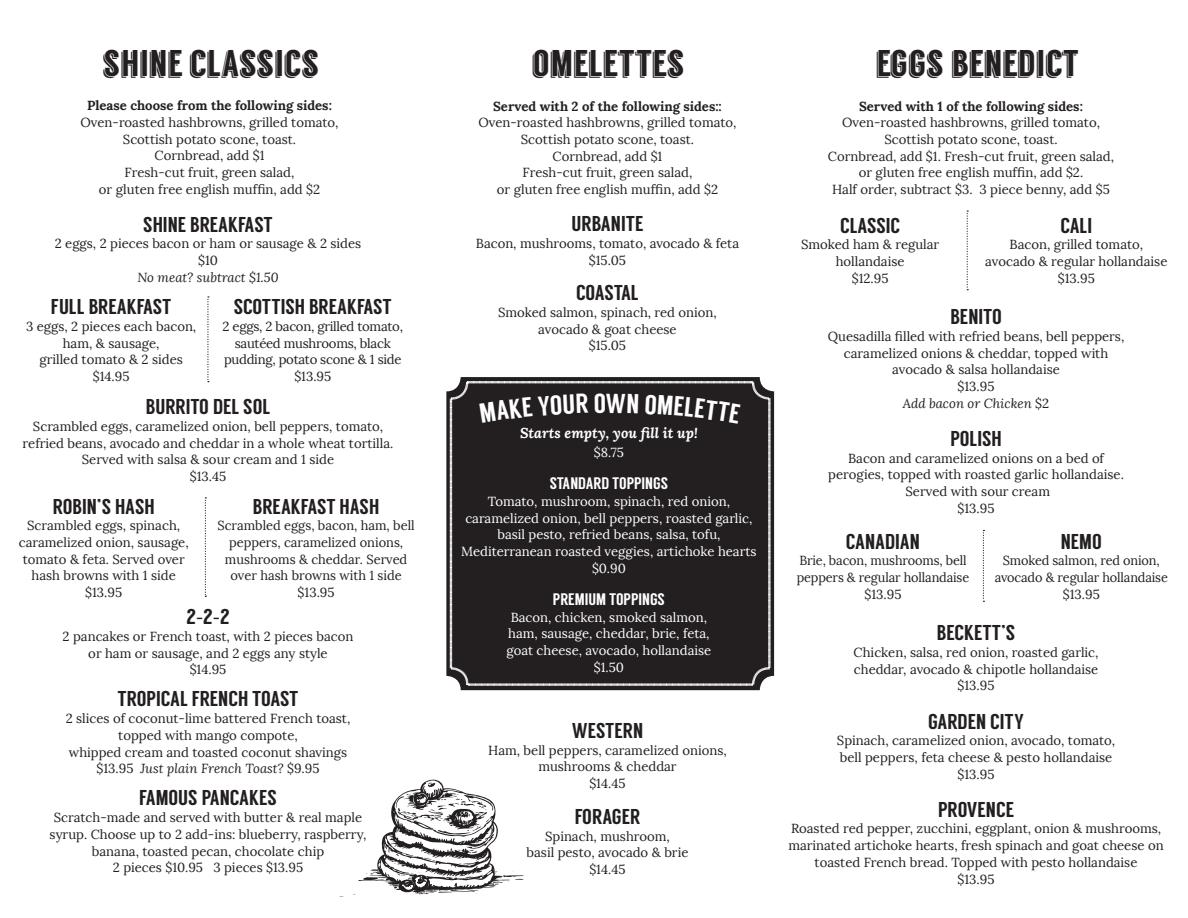
<style>
.page{position:relative;width:1188px;height:918px;background:#fff}
.page>*{position:absolute;margin:0;border:0;box-sizing:border-box;transform-origin:0 0}
.t1{font:37.2px "Langdon";color:#231f20}
.t2{font:21.45px "Langdon";color:#231f20}
.t3{font:16.65px "Langdon";color:#fff}
.t4{font:italic 700 14.25px "Lora";color:#fff}
.t5{font:13.05px/16.6px "Lora";color:#231f20;text-align:center}
.t6{font:13.05px/16.6px "Lora";color:#fff;text-align:center}
.t7{font:13.05px/16.6px "Lora";letter-spacing:-.02em;color:#231f20;text-align:center}
.t8{font:italic 13.05px "Lora";color:#231f20}
.t9{font:700 13.05px "Lora";color:#231f20}
.s1{font-family:"Trade Gothic Cond Eighteen"}
.s2{font-style:normal}
.s3{font-weight:700}
</style>
<div class="page">
<svg style="left:353px;top:780px;width:171px;height:115px"></svg>
<svg style="left:207px;top:296px;width:2px;height:86px"></svg>
<svg style="left:205px;top:497px;width:1px;height:100px"></svg>
<div style="left:446px;top:377px;width:328px;height:313px;background:#231f20;border-radius:14px"></div>
<svg style="left:449px;top:381px;width:322px;height:305px"></svg>
<svg style="left:967px;top:210px;width:1px;height:80px"></svg>
<svg style="left:983px;top:530px;width:1px;height:72px"></svg>
<svg style="left:480px;top:394px;width:108px;height:29px"></svg>
<svg style="left:595px;top:393px;width:43px;height:20px"></svg>
<svg style="left:645px;top:394px;width:96px;height:30px"></svg>
<p class="t1" style="left:102px;top:41px;width:218px">SHINE CLASSICS</p>
<p class="t9" style="left:87px;top:97px;width:246px">Please choose from the following sides:</p>
<p class="t5" style="left:81px;top:114px;width:259px">Oven-roasted hashbrowns, grilled tomato,</p>
<p class="t5" style="left:123px;top:131px;width:175px">Scottish potato scone, toast.</p>
<p class="t5" style="left:155px;top:148px;width:111px">Cornbread, add $1</p>
<p class="t5" style="left:125px;top:164px;width:171px">Fresh-cut fruit, green salad,</p>
<p class="t5" style="left:99px;top:181px;width:223px">or gluten free english muffin, add $2</p>
<p class="t2" style="left:143px;top:212px;width:131px">SHINE BREAKFAST</p>
<p class="t5" style="left:55px;top:236px;width:308px">2 eggs, 2 pieces bacon or ham or sausage &amp; 2 sides</p>
<p class="t5" style="left:198px;top:252px;width:21px">$10</p>
<p class="t8" style="left:138px;top:269px;width:143px">No meat? subtract $1.50</p>
<p class="t2" style="left:51px;top:294px;width:122px">FULL BREAKFAST</p>
<p class="t5" style="left:26px;top:318px;width:172px">3 eggs, 2 pieces each bacon, ham, &amp; sausage,</p>
<p class="t5" style="left:40px;top:352px;width:145px">grilled tomato &amp; 2 sides</p>
<p class="t5" style="left:93px;top:368px;width:38px">$14.95</p>
<p class="t2" style="left:234px;top:294px;width:159px">SCOTTISH BREAKFAST</p>
<p class="t7" style="left:223px;top:318px;width:182px">2 eggs, 2 bacon, grilled tomato, sautéed mushrooms, black pudding, potato scone &amp; 1 side</p>
<p class="t5" style="left:294px;top:368px;width:38px">$13.95</p>
<p class="t2" style="left:146px;top:394px;width:126px">BURRITO DEL SOL</p>
<p class="t5" style="left:23px;top:418px;width:372px">Scrambled eggs, caramelized onion, bell peppers, tomato, refried beans, avocado and cheddar in a whole wheat tortilla.<br>Served with salsa &amp; sour cream and 1 side</p>
<p class="t5" style="left:190px;top:468px;width:38px">$13.45</p>
<p class="t2" style="left:53px;top:494px;width:103px">ROBIN’S HASH</p>
<p class="t5" style="left:19px;top:518px;width:172px">Scrambled eggs, spinach, caramelized onion, sausage,</p>
<p class="t5" style="left:23px;top:551px;width:164px">tomato &amp; feta. Served over hash browns with 1 side</p>
<p class="t5" style="left:85px;top:584px;width:38px">$13.95</p>
<p class="t2" style="left:253px;top:494px;width:128px">BREAKFAST HASH</p>
<p class="t5" style="left:217px;top:518px;width:199px">Scrambled eggs, bacon, ham, bell peppers, caramelized onions, mushrooms &amp; cheddar. Served over hash browns with 1 side $13.95</p>
<p class="t2" style="left:186px;top:604px;width:45px">2<span class="s1">-</span>2<span class="s1">-</span>2</p>
<p class="t5" style="left:63px;top:628px;width:292px">2 pancakes or French toast, with 2 pieces bacon or ham or sausage, and 2 eggs any style<br>$14.95</p>
<p class="t2" style="left:118px;top:686px;width:182px">TROPICAL FRENCH TOAST</p>
<p class="t5" style="left:66px;top:710px;width:286px">2 slices of coconut-lime battered French toast, topped with mango compote,<br>whipped cream and toasted coconut shavings</p>
<p class="t8" style="left:97px;top:761px;width:224px"><span class="s2">$13.95</span> Just plain French Toast? <span class="s2">$9.95</span></p>
<p class="t2" style="left:139px;top:785px;width:139px">FAMOUS PANCAKES</p>
<p class="t5" style="left:50px;top:809px;width:318px">Scratch-made and served with butter &amp; real maple syrup. Choose up to 2 add-ins: blueberry, raspberry, banana, toasted pecan, chocolate chip</p>
<p class="t5" style="left:113px;top:860px;width:192px">2 pieces $10.95 3 pieces $13.95</p>
<p class="t1" style="left:532px;top:42px;width:154px">OMELETTES</p>
<p class="t9" style="left:493px;top:98px;width:230px">Served with 2 of the following sides::</p>
<p class="t5" style="left:479px;top:115px;width:259px">Oven-roasted hashbrowns, grilled tomato,</p>
<p class="t5" style="left:521px;top:131px;width:175px">Scottish potato scone, toast.</p>
<p class="t5" style="left:553px;top:148px;width:111px">Cornbread, add $1</p>
<p class="t5" style="left:523px;top:165px;width:171px">Fresh-cut fruit, green salad,</p>
<p class="t5" style="left:497px;top:181px;width:223px">or gluten free english muffin, add $2</p>
<p class="t2" style="left:572px;top:211px;width:73px">URBANITE</p>
<p class="t5" style="left:476px;top:235px;width:265px">Bacon, mushrooms, tomato, avocado &amp; feta</p>
<p class="t5" style="left:589px;top:252px;width:39px">$15.05</p>
<p class="t2" style="left:576px;top:280px;width:64px">COASTAL</p>
<p class="t5" style="left:498px;top:304px;width:220px">Smoked salmon, spinach, red onion, avocado &amp; goat cheese</p>
<p class="t5" style="left:589px;top:338px;width:39px">$15.05</p>
<p class="t4" style="left:520px;top:423px;width:179px">Starts empty, you fill it up!</p>
<p class="t6" style="left:594px;top:444px;width:32px">$8.75</p>
<p class="t3" style="left:550px;top:474px;width:120px">STANDARD TOPPINGS</p>
<p class="t6" style="left:488px;top:493px;width:244px">Tomato, mushroom, spinach, red onion,</p>
<p class="t6" style="left:465px;top:510px;width:289px">caramelized onion, bell peppers, roasted garlic,</p>
<p class="t6" style="left:461px;top:527px;width:297px">basil pesto, refried beans, salsa, tofu,<br>Mediterranean roasted veggies, artichoke hearts $0.90</p>
<p class="t3" style="left:553px;top:590px;width:114px">PREMIUM TOPPINGS</p>
<p class="t6" style="left:508px;top:609px;width:203px;text-align:left">Bacon, chicken, smoked salmon, ham, sausage, cheddar, brie, feta,</p>
<p class="t6" style="left:507px;top:642px;width:206px">goat cheese, avocado, hollandaise $1.50</p>
<p class="t2" style="left:572px;top:718px;width:73px">WESTERN</p>
<p class="t5" style="left:488px;top:742px;width:240px">Ham, bell peppers, caramelized onions,</p>
<p class="t5" style="left:538px;top:759px;width:140px">mushrooms &amp; cheddar</p>
<p class="t5" style="left:589px;top:775px;width:38px">$14.45</p>
<p class="t2" style="left:575px;top:804px;width:67px">FORAGER</p>
<p class="t5" style="left:527px;top:828px;width:163px">Spinach, mushroom,<br>basil pesto, avocado &amp; brie $14.45</p>
<p class="t1" style="left:875px;top:41px;width:204px">EGGS BENEDICT</p>
<p class="t5" style="left:828px;top:98px;width:288px"><span class="s3">Served with 1 of the following sides:<br></span>Oven-roasted hashbrowns, grilled tomato, Scottish potato scone, toast.<br>Cornbread, add $1. Fresh-cut fruit, green salad,</p>
<p class="t5" style="left:859px;top:165px;width:226px">or gluten free english muffin, add $2.</p>
<p class="t5" style="left:832px;top:181px;width:279px">Half order, subtract $3. 3 piece benny, add $5</p>
<p class="t2" style="left:840px;top:213px;width:62px">CLASSIC</p>
<p class="t5" style="left:801px;top:237px;width:140px">Smoked ham &amp; regular hollandaise</p>
<p class="t5" style="left:852px;top:270px;width:38px">$12.95</p>
<p class="t2" style="left:1061px;top:213px;width:33px">CALI</p>
<p class="t5" style="left:985px;top:237px;width:184px">Bacon, grilled tomato, avocado &amp; regular hollandaise</p>
<p class="t5" style="left:1058px;top:270px;width:38px">$13.95</p>
<p class="t2" style="left:950px;top:304px;width:53px">BENITO</p>
<p class="t5" style="left:828px;top:328px;width:298px">Quesadilla filled with refried beans, bell peppers, caramelized onions &amp; cheddar, topped with avocado &amp; salsa hollandaise</p>
<p class="t5" style="left:958px;top:378px;width:38px">$13.95</p>
<p class="t8" style="left:903px;top:395px;width:148px">Add bacon or Chicken <span class="s2">$2</span></p>
<p class="t2" style="left:950px;top:426px;width:53px">POLISH</p>
<p class="t5" style="left:848px;top:450px;width:257px">Bacon and caramelized onions on a bed of</p>
<p class="t5" style="left:828px;top:467px;width:297px">perogies, topped with roasted garlic hollandaise.<br>Served with sour cream</p>
<p class="t5" style="left:958px;top:500px;width:38px">$13.95</p>
<p class="t2" style="left:846px;top:529px;width:76px">CANADIAN</p>
<p class="t5" style="left:797px;top:553px;width:174px;text-align:left">Brie, bacon, mushrooms, bell peppers &amp; regular hollandaise</p>
<p class="t5" style="left:865px;top:586px;width:38px">$13.95</p>
<p class="t2" style="left:1061px;top:529px;width:43px">NEMO</p>
<p class="t5" style="left:995px;top:553px;width:175px">Smoked salmon, red onion, avocado &amp; regular hollandaise</p>
<p class="t5" style="left:1063px;top:586px;width:38px">$13.95</p>
<p class="t2" style="left:937px;top:620px;width:80px">BECKETT’S</p>
<p class="t5" style="left:854px;top:644px;width:246px">Chicken, salsa, red onion, roasted garlic, cheddar, avocado &amp; chipotle hollandaise $13.95</p>
<p class="t2" style="left:928px;top:709px;width:97px">GARDEN CITY</p>
<p class="t5" style="left:837px;top:733px;width:280px;text-align:left">Spinach, caramelized onion, avocado, tomato, bell peppers, feta cheese &amp; pesto hollandaise</p>
<p class="t5" style="left:958px;top:766px;width:38px">$13.95</p>
<p class="t2" style="left:938px;top:797px;width:78px">PROVENCE</p>
<p class="t5" style="left:788px;top:821px;width:377px">Roasted red pepper, zucchini, eggplant, onion &amp; mushrooms, marinated artichoke hearts, fresh spinach and goat cheese on toasted French bread. Topped with pesto hollandaise</p>
<p class="t5" style="left:958px;top:871px;width:38px">$13.95</p>
</div>
